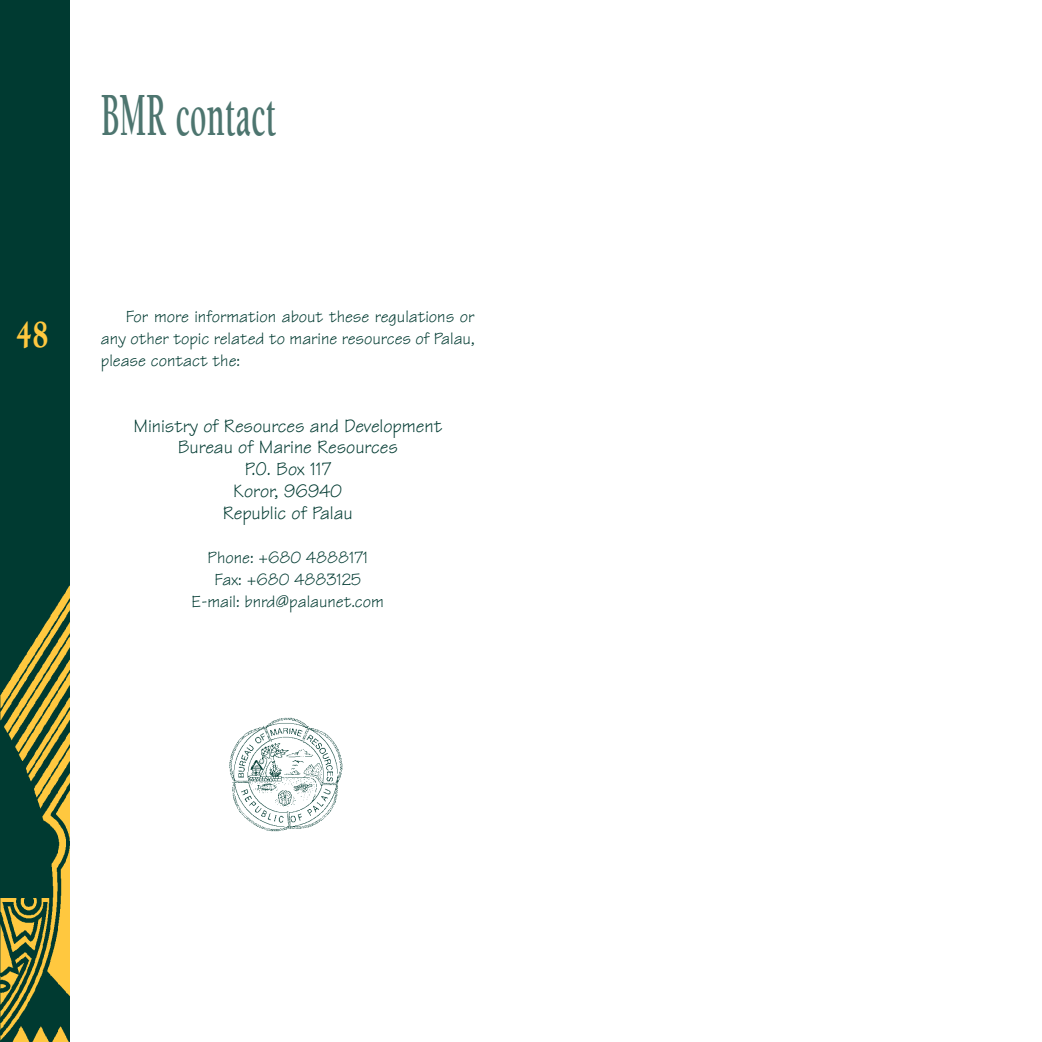
<style>
.page{position:relative;width:1042px;height:1042px;background:#fff}
.page>*{position:absolute;margin:0;border:0;box-sizing:border-box;transform-origin:0 0}
.t1{font:700 63px "Berkeley";letter-spacing:.015em;color:#4d756f;scale:.5 1}
.t2{font:900 39.2px "Berkeley";color:#ffc83f;scale:.71 1}
.t3{font:19.25px/21.9px "Tekton";color:#003a31;text-align:center}
.t4{font:17.5px/21.9px "Tekton";color:#003a31;text-align:justify}
</style>
<div class="page">
<img style="left:0;top:0;width:69px;height:1042px">
<img style="left:229px;top:717px;width:114px;height:115px">
<h1 class="t1" style="left:101px;top:91px;width:352px">BMR contact</h1>
<h2 class="t2" style="left:17px;top:319px;width:46px">48</h2>
<p class="t4" style="left:101px;top:308px;width:375px;text-indent:25px">For more information about these regulations or any other topic related to marine resources of Palau, please contact the:</p>
<p class="t3" style="left:133px;top:417px;width:310px">Ministry of Resources and Development<br>Bureau of Marine Resources<br>P.O. Box 117<br>Koror, 96940<br>Republic of Palau</p>
<p class="t4" style="left:191px;top:549px;width:194px;text-align:center">Phone: +680 4888171<br>Fax: +680 4883125<br>E-mail: bnrd@palaunet.com</p>
</div>
